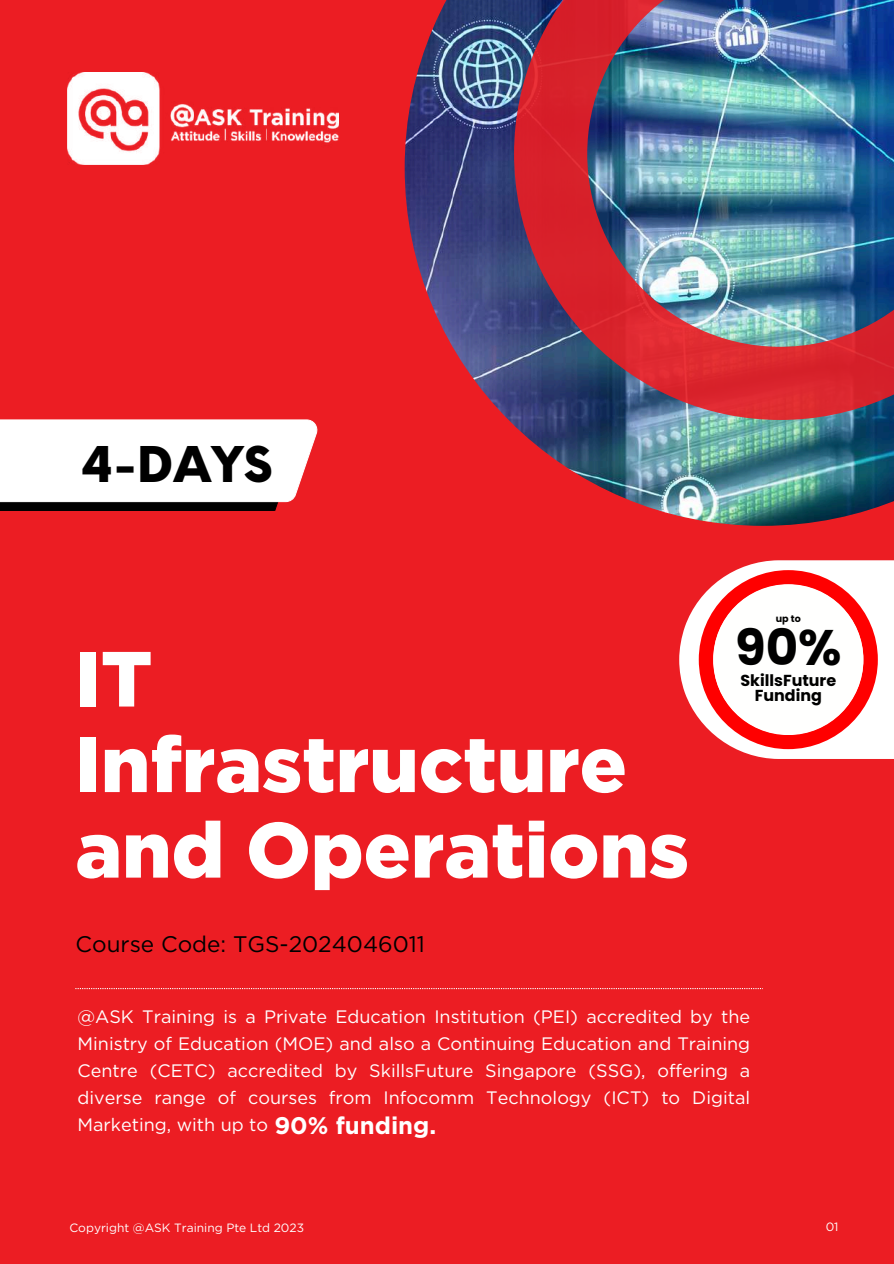
<style>
.page{position:relative;width:894px;height:1264px;background:#fff}
.page>*{position:absolute;margin:0;border:0;box-sizing:border-box;transform-origin:0 0}
.t1{font:900 78px/85.5px "Gotham";color:#fff}
.t2{font:700 49.8px "Poppins";color:#000}
.t3{font:900 48px "Neue Einstellung";color:#000}
.t4{font:22.5px "Gotham";color:#000}
.t5{font:18px/27px "Gotham";color:#fff;text-align:justify}
.t6{font:700 15.9px/15.8px "Poppins";color:#000;text-align:center}
.t7{font:12px "Gotham";color:#fff}
.t8{font:700 9.6px "Poppins";color:#000}
.s1{font-weight:700;font-size:24px}
</style>
<div class="page">
<div style="left:0;top:0;width:893px;height:1263px;background:#ec1d23"></div>
<img style="left:404px;top:0;width:489px;height:526px">
<img style="left:514px;top:0;width:379px;height:420px">
<img style="left:67px;top:72px;width:271px;height:92px">
<svg style="left:679px;top:560px;width:214px;height:199px"></svg>
<div style="left:713px;top:584px;width:150px;height:151px;background:#fffffe;border-radius:50%"></div>
<svg style="left:75px;top:988px;width:687px;height:1px"></svg>
<svg style="left:0;top:419px;width:318px;height:91px;background:#eae0e1"></svg>
<h3 class="t3" style="left:82px;top:420px;width:192px">4-DAYS</h3>
<h1 class="t1" style="left:75px;top:635px;width:615px">IT<br>Infrastructure and Operations</h1>
<p class="t4" style="left:75px;top:930px;width:351px">Course Code: TGS-2024046011</p>
<p class="t8" style="left:775px;top:612px;width:26px">up to</p>
<h2 class="t2" style="left:734px;top:612px;width:108px">90%</h2>
<p class="t6" style="left:740px;top:672px;width:97px">SkillsFuture<br>Funding</p>
<p class="t5" style="left:77px;top:1002px;width:674px">@ASK Training is a Private Education Institution (PEI) accredited by the Ministry of Education (MOE) and also a Continuing Education and Training Centre (CETC) accredited by SkillsFuture Singapore (SSG), offering a diverse range of courses from Infocomm Technology (ICT) to Digital Marketing, with up to <span class="s1">90% funding.</span></p>
<p class="t7" style="left:69px;top:1220px;width:236px">Copyright @ASK Training Pte Ltd 2023</p>
<p class="t7" style="left:825px;top:1218px;width:14px">01</p>
</div>
